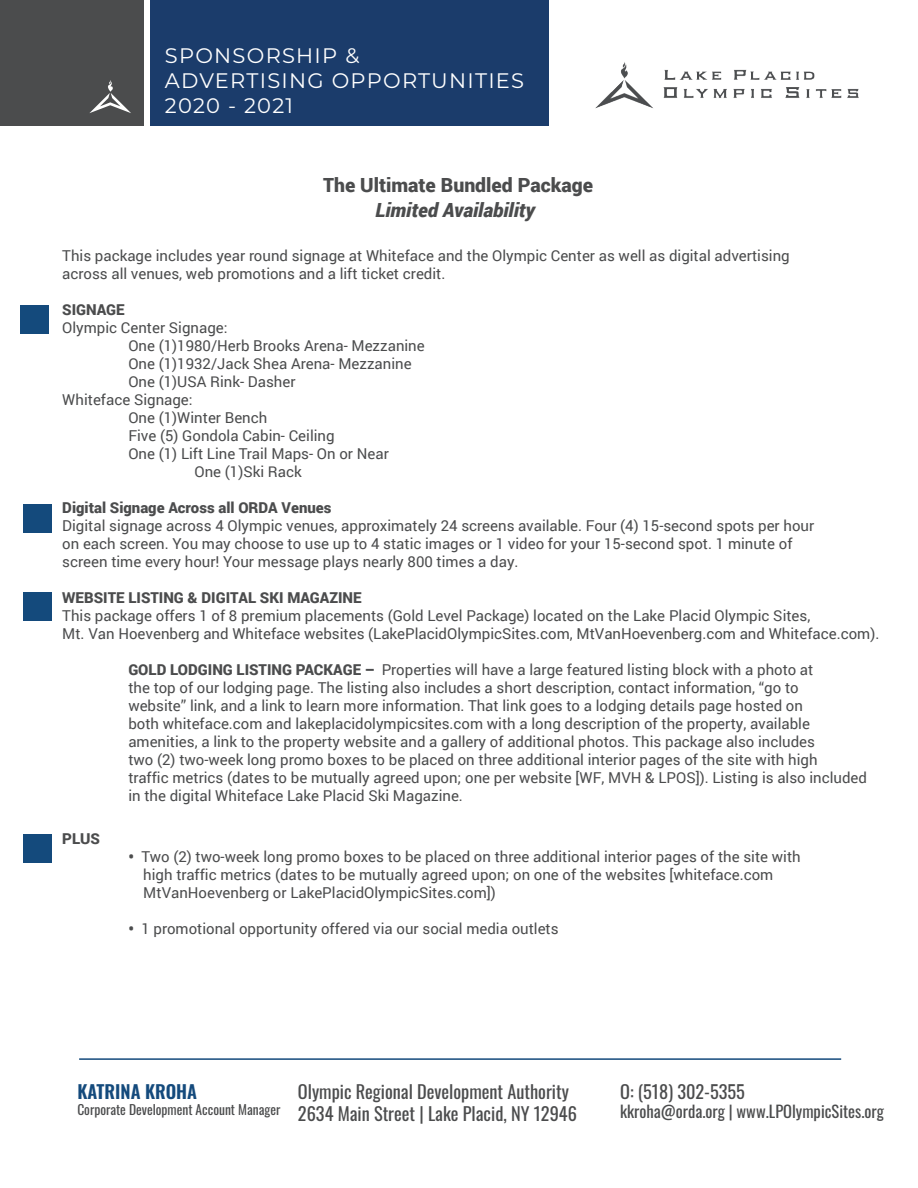
<style>
.page{position:relative;width:918px;height:1188px;background:#fff}
.page>*{position:absolute;margin:0;border:0;box-sizing:border-box;transform-origin:0 0}
.t1{font:21px/25.2px "Montserrat";letter-spacing:.06em;color:#fff}
.t2{font:900 19.5px "Roboto";color:#4b4c4d}
.t3{font:italic 900 19.5px "Roboto";color:#4b4c4d}
.t4{font:18.3px/21.9px "Oswald";color:#4b4c4d}
.t5{font:600 18.3px "Oswald";color:#144a7c}
.t6{font:16.5px "Oswald";color:#4b4c4d}
.t7{font:15px/18px "Roboto";color:#4b4c4d}
.t8{font:900 15px "Roboto";color:#4b4c4d}
.t9{font:13.5px "Oswald";color:#4b4c4d}
.s1{font-weight:900}
</style>
<div class="page">
<div style="left:150px;top:0;width:399px;height:126px;background:#1b3c6b"></div>
<div style="left:0;top:0;width:143px;height:126px;background:#4b4c4d"></div>
<svg style="left:89px;top:80px;width:42px;height:33px"></svg>
<hr style="left:79px;top:1058px;width:762px;height:2px;background:#144a7c">
<img style="left:595px;top:62px;width:264px;height:47px">
<div style="left:20px;top:305px;width:29px;height:28px;background:#144a7c"></div>
<div style="left:23px;top:504px;width:29px;height:29px;background:#144a7c"></div>
<div style="left:23px;top:593px;width:29px;height:28px;background:#144a7c"></div>
<div style="left:23px;top:834px;width:29px;height:29px;background:#144a7c"></div>
<h1 class="t1" style="left:165px;top:42px;width:361px">SPONSORSHIP &amp;<br>ADVERTISING OPPORTUNITIES<br>2020 - 2021</h1>
<h2 class="t2" style="left:323px;top:171px;width:271px">The Ultimate Bundled Package</h2>
<h2 class="t3" style="left:376px;top:197px;width:161px">Limited Availability</h2>
<p class="t7" style="left:62px;top:246px;width:729px">This package includes year round signage at Whiteface and the Olympic Center as well as digital advertising across all venues, web promotions and a lift ticket credit.</p>
<p class="t8" style="left:62px;top:299px;width:64px">SIGNAGE</p>
<p class="t7" style="left:62px;top:318px;width:167px">Olympic Center Signage:</p>
<p class="t7" style="left:128px;top:336px;width:298px">One (1)1980/Herb Brooks Arena- Mezzanine</p>
<p class="t7" style="left:128px;top:354px;width:285px">One (1)1932/Jack Shea Arena- Mezzanine</p>
<p class="t7" style="left:128px;top:372px;width:169px">One (1)USA Rink- Dasher</p>
<p class="t7" style="left:62px;top:390px;width:132px">Whiteface Signage:</p>
<p class="t7" style="left:128px;top:408px;width:140px">One (1)Winter Bench</p>
<p class="t7" style="left:128px;top:426px;width:208px">Five (5) Gondola Cabin- Ceiling</p>
<p class="t7" style="left:128px;top:444px;width:262px">One (1) Lift Line Trail Maps- On or Near</p>
<p class="t7" style="left:195px;top:462px;width:109px">One (1)Ski Rack</p>
<p class="t8" style="left:62px;top:497px;width:271px">Digital Signage Across all ORDA Venues</p>
<p class="t7" style="left:62px;top:516px;width:753px">Digital signage across 4 Olympic venues, approximately 24 screens available. Four (4) 15-second spots per hour on each screen. You may choose to use up to 4 static images or 1 video for your 15-second spot. 1 minute of screen time every hour! Your message plays nearly 800 times a day.</p>
<p class="t8" style="left:62px;top:587px;width:301px">WEBSITE LISTING &amp; DIGITAL SKI MAGAZINE</p>
<p class="t7" style="left:62px;top:606px;width:819px">This package offers 1 of 8 premium placements (Gold Level Package) located on the Lake Placid Olympic Sites,<br>Mt. Van Hoevenberg and Whiteface websites (LakePlacidOlympicSites.com, MtVanHoevenberg.com and Whiteface.com).</p>
<p class="t7" style="left:128px;top:660px;width:740px"><span class="s1">GOLD LODGING LISTING PACKAGE –</span> Properties will have a large featured listing block with a photo at<br>the top of our lodging page. The listing also includes a short description, contact information, “go to<br>website” link, and a link to learn more information. That link goes to a lodging details page hosted on<br>both whiteface.com and lakeplacidolympicsites.com with a long description of the property, available amenities, a link to the property website and a gallery of additional photos. This package also includes<br>two (2) two-week long promo boxes to be placed on three additional interior pages of the site with high<br>traffic metrics (dates to be mutually agreed upon; one per website [WF, MVH &amp; LPOS]). Listing is also included in the digital Whiteface Lake Placid Ski Magazine.</p>
<p class="t8" style="left:62px;top:829px;width:39px">PLUS</p>
<p class="t7" style="left:143px;top:848px;width:659px;text-indent:-15px"><span class="s1">•</span> Two (2) two-week long promo boxes to be placed on three additional interior pages of the site with high traffic metrics (dates to be mutually agreed upon; on one of the websites [whiteface.com<br>MtVanHoevenberg or LakePlacidOlympicSites.com])</p>
<p class="t7" style="left:128px;top:920px;width:432px"><span class="s1">•</span> 1 promotional opportunity offered via our social media outlets</p>
<p class="t5" style="left:77px;top:1082px;width:121px">KATRINA KROHA</p>
<p class="t9" style="left:77px;top:1097px;width:205px">Corporate Development Account Manager</p>
<p class="t4" style="left:298px;top:1079px;width:280px">Olympic Regional Development Authority<br>2634 Main Street | Lake Placid, NY 12946</p>
<p class="t4" style="left:620px;top:1078px;width:126px">O: (518) 302-5355</p>
<p class="t6" style="left:620px;top:1097px;width:265px">kkroha@orda.org | www.LPOlympicSites.org</p>
</div>
